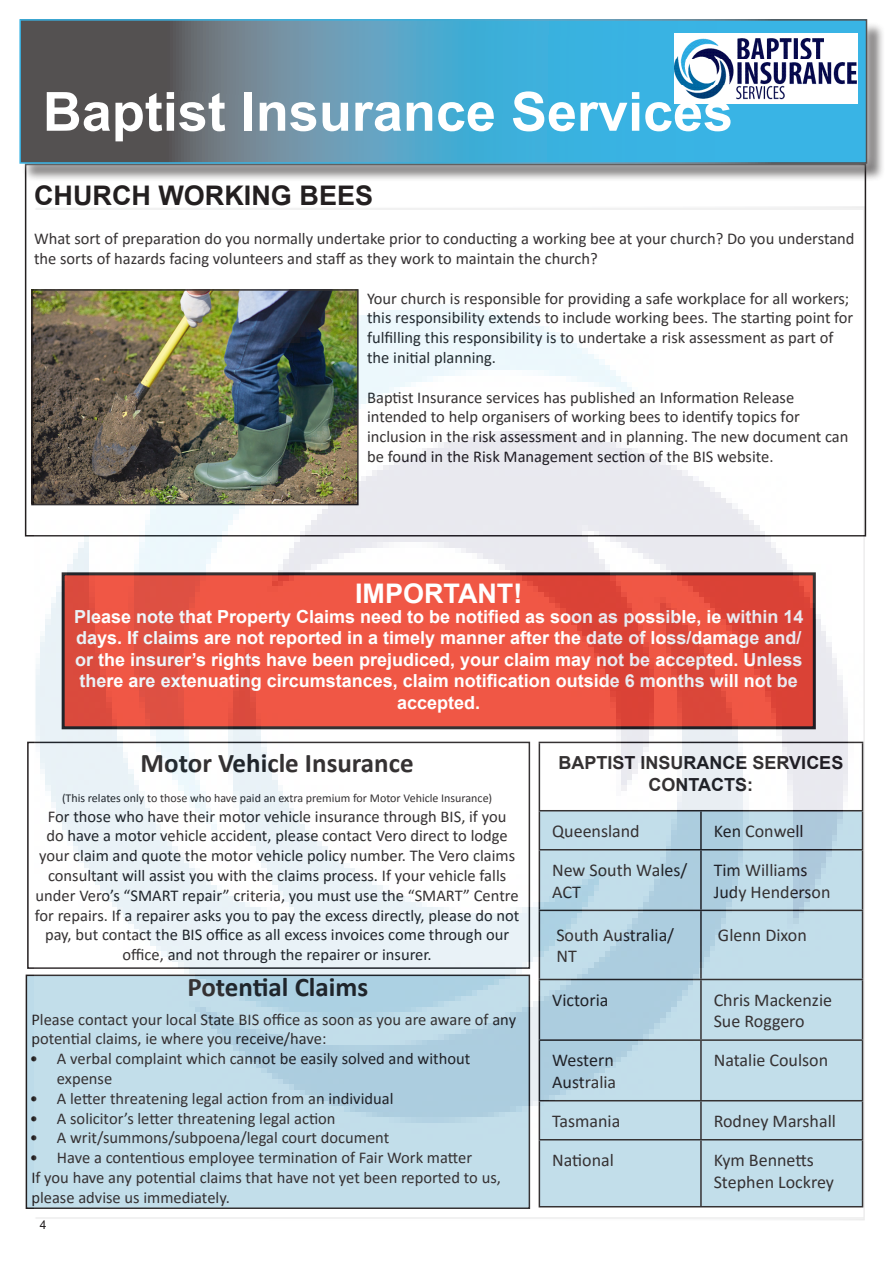
<style>
.page{position:relative;width:893px;height:1263px;background:#fff}
.page>*{position:absolute;margin:0;border:0;box-sizing:border-box;transform-origin:0 0}
.t1{font:700 54px "Arial";color:#fff}
.Heading_1{font:700 27px "Calibri";color:#231f20}
.t2{font:700 27px "Arial";color:#231f20}
.Paragraph_Style_1{font:700 27px "Arial";color:#fff}
.t3{font:700 18px/21.6px "Arial";color:#fff;text-align:center}
.t4{font:18px/21.6px "Calibri";color:#231f20}
.t5{font:700 18px/21.6px "Arial";color:#231f20;text-align:center}
.Paragraph_Style_1-2{font:16.5px/19.8px "Calibri";color:#231f20}
.t6{font:12px "Calibri";color:#231f20}
.t7{font:12px "Arial";color:#231f20}
</style>
<div class="page">
<div style="left:22px;top:22px;width:864px;height:161px;background:#231f20;opacity:.75"></div>
<div style="left:10px;top:10px;width:867px;height:163px;background:#fff;opacity:.75"></div>
<svg style="left:22px;top:22px;width:842px;height:139px;background:#5092ae"></svg>
<img style="left:36px;top:289px;width:827px;height:920px">
<img style="left:674px;top:33px;width:183px;height:71px">
<h1 class="t1" style="left:43px;top:74px;width:692px">Baptist Insurance Services</h1>
<p class="t2" style="left:34px;top:176px;width:340px">CHURCH WORKING BEES</p>
<p class="Paragraph_Style_1-2" style="left:34px;top:228px;width:822px">What sort of preparation do you normally undertake prior to conducting a working bee at your church? Do you understand the sorts of hazards facing volunteers and staff as they work to maintain the church?</p>
<p class="Paragraph_Style_1-2" style="left:367px;top:288px;width:488px">Your church is responsible for providing a safe workplace for all workers; this responsibility extends to include working bees. The starting point for fulfilling this responsibility is to undertake a risk assessment as part of the initial planning.</p>
<p class="Paragraph_Style_1-2" style="left:367px;top:387px;width:483px">Baptist Insurance services has published an Information Release intended to help organisers of working bees to identify topics for inclusion in the risk assessment and in planning. The new document can be found in the Risk Management section of the BIS website.</p>
<p class="Paragraph_Style_1" style="left:355px;top:574px;width:169px">IMPORTANT!</p>
<p class="t3" style="left:74px;top:606px;width:731px">Please note that Property Claims need to be notified as soon as possible, ie within 14 days. If claims are not reported in a timely manner after the date of loss/damage and/ or the insurer’s rights have been prejudiced, your claim may not be accepted. Unless there are extenuating circumstances, claim notification outside 6 months will not be accepted.</p>
<p class="Heading_1" style="left:141px;top:743px;width:275px">Motor Vehicle Insurance</p>
<p class="t6" style="left:62px;top:789px;width:432px">(This relates only to those who have paid an extra premium for Motor Vehicle Insurance)</p>
<p class="Paragraph_Style_1-2" style="left:35px;top:806px;width:486px;text-align:center">For those who have their motor vehicle insurance through BIS, if you<br>do have a motor vehicle accident, please contact Vero direct to lodge your claim and quote the motor vehicle policy number. The Vero claims consultant will assist you with the claims process. If your vehicle falls under Vero’s “SMART repair” criteria, you must use the “SMART” Centre for repairs. If a repairer asks you to pay the excess directly, please do not pay, but contact the BIS office as all excess invoices come through our office, and not through the repairer or insurer.</p>
<p class="Heading_1" style="left:187px;top:968px;width:182px">Potential Claims</p>
<p class="Paragraph_Style_1-2" style="left:31px;top:1009px;width:486px">Please contact your local State BIS office as soon as you are aware of any potential claims, ie where you receive/have:</p>
<p class="Paragraph_Style_1-2" style="left:57px;top:1048px;width:415px;text-indent:-27px">• A verbal complaint which cannot be easily solved and without expense</p>
<p class="Paragraph_Style_1-2" style="left:30px;top:1088px;width:365px">• A letter threatening legal action from an individual</p>
<p class="Paragraph_Style_1-2" style="left:30px;top:1108px;width:307px">• A solicitor’s letter threatening legal action</p>
<p class="Paragraph_Style_1-2" style="left:30px;top:1127px;width:361px">• A writ/summons/subpoena/legal court document</p>
<p class="Paragraph_Style_1-2" style="left:30px;top:1147px;width:444px">• Have a contentious employee termination of Fair Work matter</p>
<p class="Paragraph_Style_1-2" style="left:31px;top:1167px;width:471px">If you have any potential claims that have not yet been reported to us, please advise us immediately.</p>
<p class="t7" style="left:40px;top:1217px;width:8px">4</p>
<p class="t5" style="left:559px;top:752px;width:286px">BAPTIST INSURANCE SERVICES<br>CONTACTS:</p>
<p class="t4" style="left:552px;top:820px;width:89px">Queensland</p>
<p class="t4" style="left:714px;top:820px;width:91px">Ken Conwell</p>
<p class="t4" style="left:552px;top:859px;width:137px">New South Wales/<br>ACT</p>
<p class="t4" style="left:714px;top:859px;width:95px">Tim Williams</p>
<p class="t4" style="left:714px;top:880px;width:118px">Judy Henderson</p>
<p class="t4" style="left:556px;top:923px;width:119px">South Australia/<br>NT</p>
<p class="t4" style="left:718px;top:923px;width:90px">Glenn Dixon</p>
<p class="t4" style="left:552px;top:988px;width:58px">Victoria</p>
<p class="t4" style="left:714px;top:988px;width:120px">Chris Mackenzie</p>
<p class="t4" style="left:714px;top:1010px;width:93px">Sue Roggero</p>
<p class="t4" style="left:552px;top:1049px;width:63px">Western</p>
<p class="t4" style="left:552px;top:1071px;width:66px">Australia</p>
<p class="t4" style="left:714px;top:1049px;width:116px">Natalie Coulson</p>
<p class="t4" style="left:552px;top:1110px;width:70px">Tasmania</p>
<p class="t4" style="left:714px;top:1110px;width:124px">Rodney Marshall</p>
<p class="t4" style="left:552px;top:1149px;width:63px">National</p>
<p class="t4" style="left:714px;top:1149px;width:102px">Kym Bennetts</p>
<p class="t4" style="left:714px;top:1170px;width:122px">Stephen Lockrey</p>
</div>
